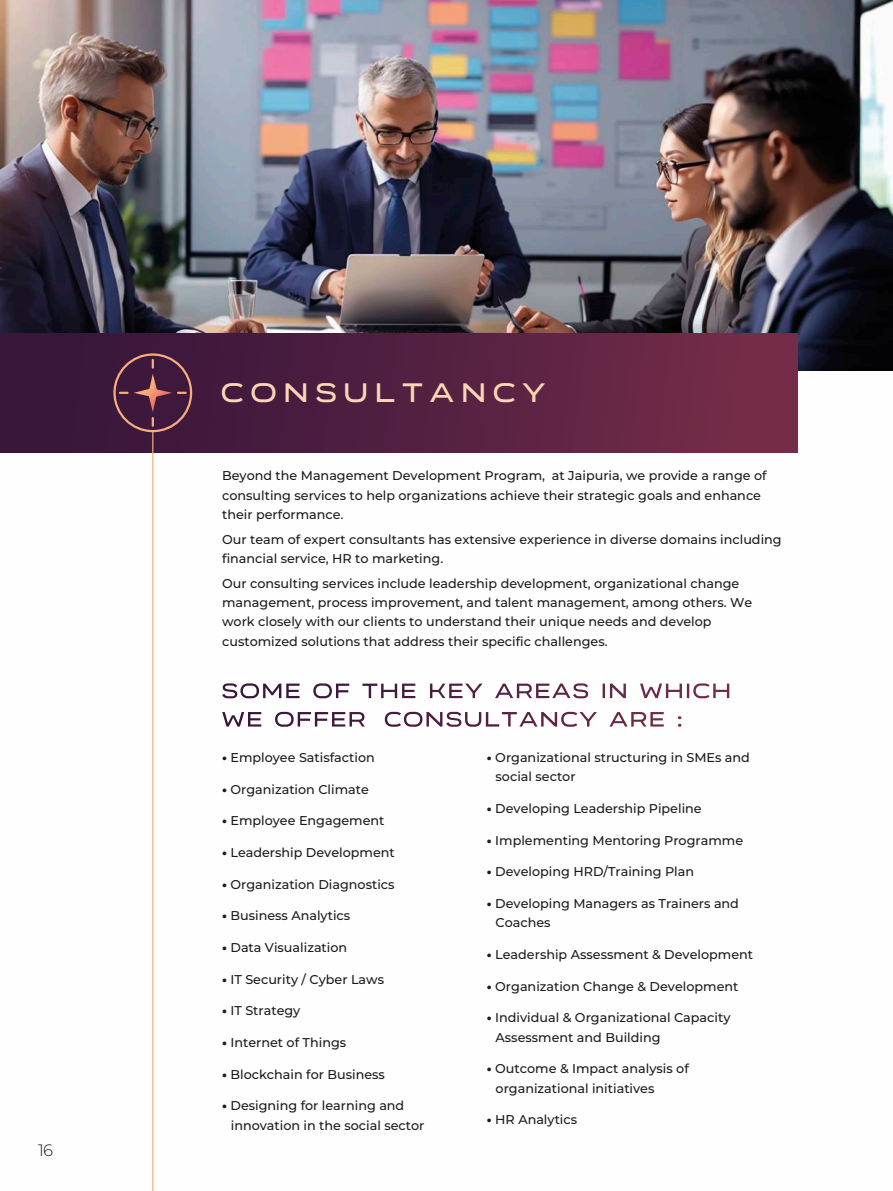
<style>
.page{position:relative;width:893px;height:1191px;background:#fff}
.page>*{position:absolute;margin:0;border:0;box-sizing:border-box;transform-origin:0 0}
.t1{font:27px "FONTSPRINGDEMO Organetto Semi Ext";letter-spacing:.25em;color:#fbd6b6}
.t2{font:300 16.5px "Montserrat";color:#1b1b1a}
.t3{font:500 12.75px/19.4px "Montserrat";color:#1b1b1a}
.s1{font-weight:800}
</style>
<div class="page">
<svg style="left:222px;top:683px;width:508px;height:16px"></svg>
<svg style="left:222px;top:711px;width:460px;height:16px"></svg>
<img style="left:0;top:0;width:893px;height:370px">
<div style="left:0;top:333px;width:797px;height:119px;background:linear-gradient(to right,#33163a,#752c48)"></div>
<hr style="left:152px;top:431px;width:1px;height:760px;background:#f6ad79">
<div style="left:113px;top:353px;width:79px;height:79px;border:2px solid #f6ad79;border-radius:50%"></div>
<svg style="left:120px;top:392px;width:8px;height:2px"></svg>
<svg style="left:178px;top:392px;width:8px;height:2px"></svg>
<svg style="left:152px;top:418px;width:2px;height:8px"></svg>
<svg style="left:152px;top:360px;width:2px;height:7px"></svg>
<svg style="left:134px;top:374px;width:38px;height:38px"></svg>
<p class="t2" style="left:38px;top:1140px;width:16px">16</p>
<h1 class="t1" style="left:221px;top:375px;width:326px">CONSULTANCY</h1>
<p class="t3" style="left:222px;top:466px;width:546px">Beyond the Management Development Program, at Jaipuria, we provide a range of consulting services to help organizations achieve their strategic goals and enhance their performance.</p>
<p class="t3" style="left:222px;top:529px;width:561px">Our team of expert consultants has extensive experience in diverse domains including financial service, HR to marketing.</p>
<p class="t3" style="left:222px;top:573px;width:532px">Our consulting services include leadership development, organizational change management, process improvement, and talent management, among others. We work closely with our clients to understand their unique needs and develop customized solutions that address their specific challenges.</p>
<p class="t3" style="left:222px;top:748px;width:154px"><span class="s1">•</span> Employee Satisfaction</p>
<p class="t3" style="left:222px;top:779px;width:148px"><span class="s1">•</span> Organization Climate</p>
<p class="t3" style="left:222px;top:811px;width:164px"><span class="s1">•</span> Employee Engagement</p>
<p class="t3" style="left:222px;top:843px;width:174px"><span class="s1">•</span> Leadership Development</p>
<p class="t3" style="left:222px;top:874px;width:174px"><span class="s1">•</span> Organization Diagnostics</p>
<p class="t3" style="left:222px;top:906px;width:130px"><span class="s1">•</span> Business Analytics</p>
<p class="t3" style="left:222px;top:937px;width:127px"><span class="s1">•</span> Data Visualization</p>
<p class="t3" style="left:222px;top:969px;width:163px"><span class="s1">•</span> IT Security / Cyber Laws</p>
<p class="t3" style="left:222px;top:1001px;width:80px"><span class="s1">•</span> IT Strategy</p>
<p class="t3" style="left:222px;top:1032px;width:126px"><span class="s1">•</span> Internet of Things</p>
<p class="t3" style="left:222px;top:1064px;width:164px"><span class="s1">•</span> Blockchain for Business</p>
<p class="t3" style="left:231px;top:1096px;width:195px;text-indent:-9px"><span class="s1">•</span> Designing for learning and innovation in the social sector</p>
<p class="t3" style="left:496px;top:748px;width:256px;text-indent:-9px"><span class="s1">•</span> Organizational structuring in SMEs and social sector</p>
<p class="t3" style="left:487px;top:799px;width:216px"><span class="s1">•</span> Developing Leadership Pipeline</p>
<p class="t3" style="left:487px;top:830px;width:258px"><span class="s1">•</span> Implementing Mentoring Programme</p>
<p class="t3" style="left:487px;top:862px;width:209px"><span class="s1">•</span> Developing HRD/Training Plan</p>
<p class="t3" style="left:496px;top:894px;width:245px;text-indent:-9px"><span class="s1">•</span> Developing Managers as Trainers and<br>Coaches</p>
<p class="t3" style="left:487px;top:945px;width:268px"><span class="s1">•</span> Leadership Assessment &amp; Development</p>
<p class="t3" style="left:487px;top:976px;width:253px"><span class="s1">•</span> Organization Change &amp; Development</p>
<p class="t3" style="left:496px;top:1008px;width:236px;text-indent:-9px"><span class="s1">•</span> Individual &amp; Organizational Capacity<br>Assessment and Building</p>
<p class="t3" style="left:496px;top:1059px;width:195px;text-indent:-9px"><span class="s1">•</span> Outcome &amp; Impact analysis of organizational initiatives</p>
<p class="t3" style="left:487px;top:1110px;width:92px"><span class="s1">•</span> HR Analytics</p>
</div>
